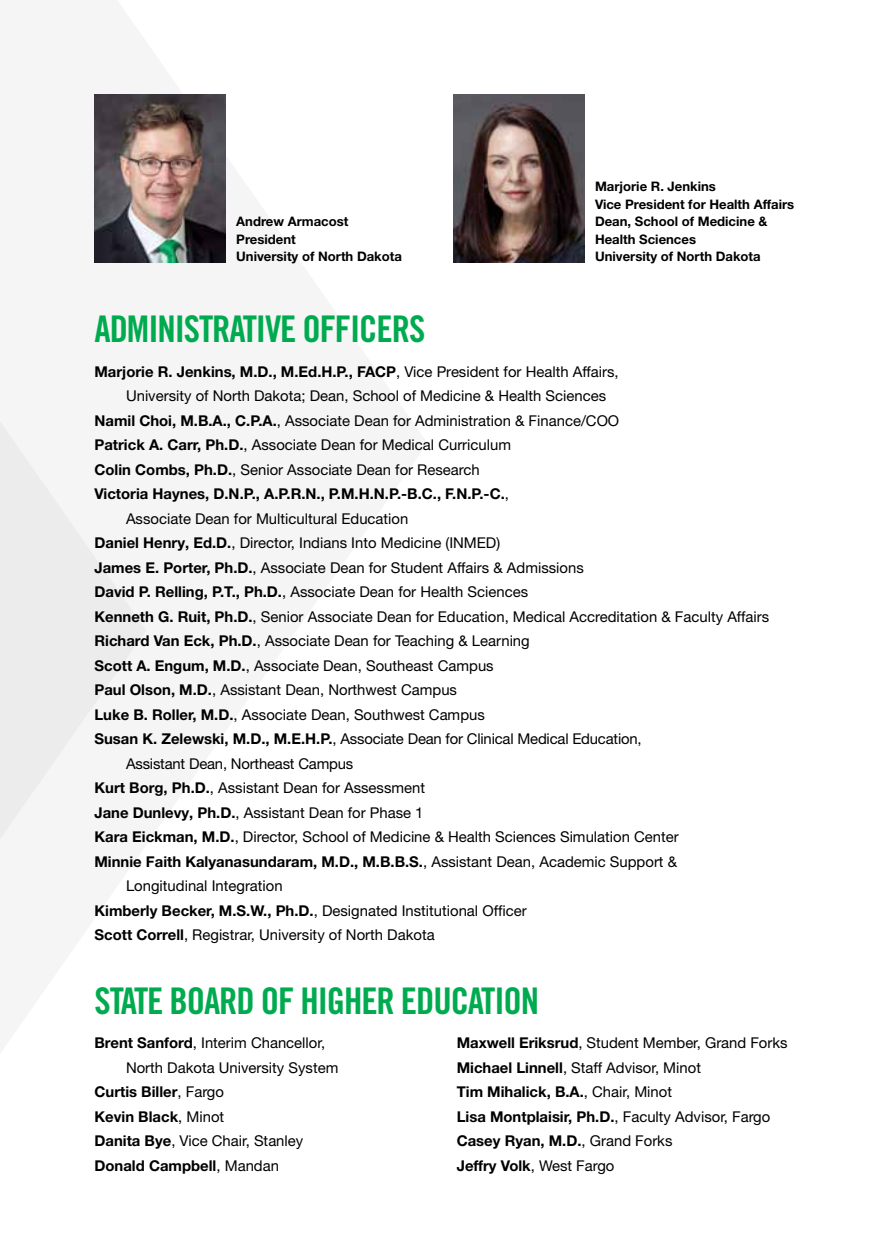
<style>
.page{position:relative;width:882px;height:1260px;background:#fff}
.page>*{position:absolute;margin:0;border:0;box-sizing:border-box;transform-origin:0 0}
.t1{font:36.75px "Trade Gothic LT Pro Bd Cn 20";letter-spacing:-.03em;color:#00aa4f}
.t2{font:14.88px/24.5px "Helvetica Neue LT Pro";color:#000}
.t3{font:700 14.88px "Helvetica Neue LT Pro";color:#000}
.t4{font:700 13.12px/17.5px "Helvetica Neue LT Pro";color:#000}
.s1{font-weight:400}
.s2{font-weight:700}
</style>
<div class="page">
<div style="left:0;top:421px;width:146px;height:419px;background:#f0f0f1"></div>
<img style="left:94px;top:94px;width:132px;height:168px">
<img style="left:453px;top:94px;width:131px;height:168px">
<p class="t4" style="left:236px;top:213px;width:167px">Andrew Armacost<br>President<br>University of North Dakota</p>
<p class="t4" style="left:595px;top:178px;width:201px">Marjorie R. Jenkins<br>Vice President for Health Affairs<br>Dean, School of Medicine &amp;<br>Health Sciences<br>University of North Dakota</p>
<h1 class="t1" style="left:94px;top:306px;width:332px">ADMINISTRATIVE OFFICERS</h1>
<p class="t3" style="left:94px;top:362px;width:526px">Marjorie R. Jenkins, M.D., M.Ed.H.P., FACP<span class="s1">, Vice President for Health Affairs,</span></p>
<p class="t2" style="left:126px;top:383px;width:482px">University of North Dakota; Dean, School of Medicine &amp; Health Sciences</p>
<p class="t2" style="left:94px;top:408px;width:526px"><span class="s2">Namil Choi, M.B.A., C.P.A.</span>, Associate Dean for Administration &amp; Finance/COO</p>
<p class="t2" style="left:94px;top:432px;width:418px"><span class="s2">Patrick A. Carr, Ph.D.</span>, Associate Dean for Medical Curriculum</p>
<p class="t2" style="left:94px;top:457px;width:387px"><span class="s2">Colin Combs, Ph.D.</span>, Senior Associate Dean for Research</p>
<p class="t3" style="left:94px;top:485px;width:416px">Victoria Haynes, D.N.P., A.P.R.N., P.M.H.N.P.-B.C., F.N.P.-C.<span class="s1">,</span></p>
<p class="t2" style="left:126px;top:506px;width:284px">Associate Dean for Multicultural Education</p>
<p class="t2" style="left:94px;top:530px;width:407px"><span class="s2">Daniel Henry, Ed.D.</span>, Director, Indians Into Medicine (INMED)</p>
<p class="t2" style="left:94px;top:555px;width:491px"><span class="s2">James E. Porter, Ph.D.</span>, Associate Dean for Student Affairs &amp; Admissions</p>
<p class="t2" style="left:94px;top:579px;width:435px"><span class="s2">David P. Relling, P.T., Ph.D.</span>, Associate Dean for Health Sciences</p>
<p class="t2" style="left:94px;top:604px;width:676px"><span class="s2">Kenneth G. Ruit, Ph.D.</span>, Senior Associate Dean for Education, Medical Accreditation &amp; Faculty Affairs</p>
<p class="t2" style="left:94px;top:628px;width:437px"><span class="s2">Richard Van Eck, Ph.D.</span>, Associate Dean for Teaching &amp; Learning</p>
<p class="t2" style="left:94px;top:653px;width:401px"><span class="s2">Scott A. Engum, M.D.</span>, Associate Dean, Southeast Campus</p>
<p class="t2" style="left:94px;top:677px;width:364px"><span class="s2">Paul Olson, M.D.</span>, Assistant Dean, Northwest Campus</p>
<p class="t2" style="left:94px;top:702px;width:392px"><span class="s2">Luke B. Roller, M.D.</span>, Associate Dean, Southwest Campus</p>
<p class="t2" style="left:94px;top:726px;width:549px"><span class="s2">Susan K. Zelewski, M.D., M.E.H.P.</span>, Associate Dean for Clinical Medical Education,</p>
<p class="t2" style="left:126px;top:751px;width:229px">Assistant Dean, Northeast Campus</p>
<p class="t2" style="left:94px;top:775px;width:332px"><span class="s2">Kurt Borg, Ph.D.</span>, Assistant Dean for Assessment</p>
<p class="t2" style="left:94px;top:800px;width:331px"><span class="s2">Jane Dunlevy, Ph.D.</span>, Assistant Dean for Phase 1</p>
<p class="t2" style="left:94px;top:824px;width:586px"><span class="s2">Kara Eickman, M.D.</span>, Director, School of Medicine &amp; Health Sciences Simulation Center</p>
<p class="t3" style="left:94px;top:852px;width:584px">Minnie Faith Kalyanasundaram, M.D., M.B.B.S.<span class="s1">, Assistant Dean, Academic Support &amp;</span></p>
<p class="t2" style="left:126px;top:873px;width:158px">Longitudinal Integration</p>
<p class="t2" style="left:94px;top:898px;width:434px"><span class="s2">Kimberly Becker, M.S.W., Ph.D.</span>, Designated Institutional Officer</p>
<p class="t2" style="left:94px;top:922px;width:342px"><span class="s2">Scott Correll</span>, Registrar, University of North Dakota</p>
<h1 class="t1" style="left:94px;top:978px;width:446px">STATE BOARD OF HIGHER EDUCATION</h1>
<p class="t2" style="left:94px;top:1030px;width:232px"><span class="s2">Brent Sanford</span>, Interim Chancellor,</p>
<p class="t2" style="left:126px;top:1055px;width:214px">North Dakota University System</p>
<p class="t3" style="left:94px;top:1083px;width:131px">Curtis Biller<span class="s1">, Fargo</span></p>
<p class="t3" style="left:94px;top:1107px;width:131px">Kevin Black<span class="s1">, Minot</span></p>
<p class="t2" style="left:94px;top:1128px;width:210px"><span class="s2">Danita Bye</span>, Vice Chair, Stanley</p>
<p class="t3" style="left:94px;top:1156px;width:186px">Donald Campbell<span class="s1">, Mandan</span></p>
<p class="t2" style="left:457px;top:1030px;width:332px"><span class="s2">Maxwell Eriksrud</span>, Student Member, Grand Forks <span class="s2">Michael Linnell</span>, Staff Advisor, Minot<br><span class="s2">Tim Mihalick, B.A.</span>, Chair, Minot<br><span class="s2">Lisa Montplaisir, Ph.D.</span>, Faculty Advisor, Fargo <span class="s2">Casey Ryan, M.D.</span>, Grand Forks<br><span class="s2">Jeffry Volk</span>, West Fargo</p>
</div>
